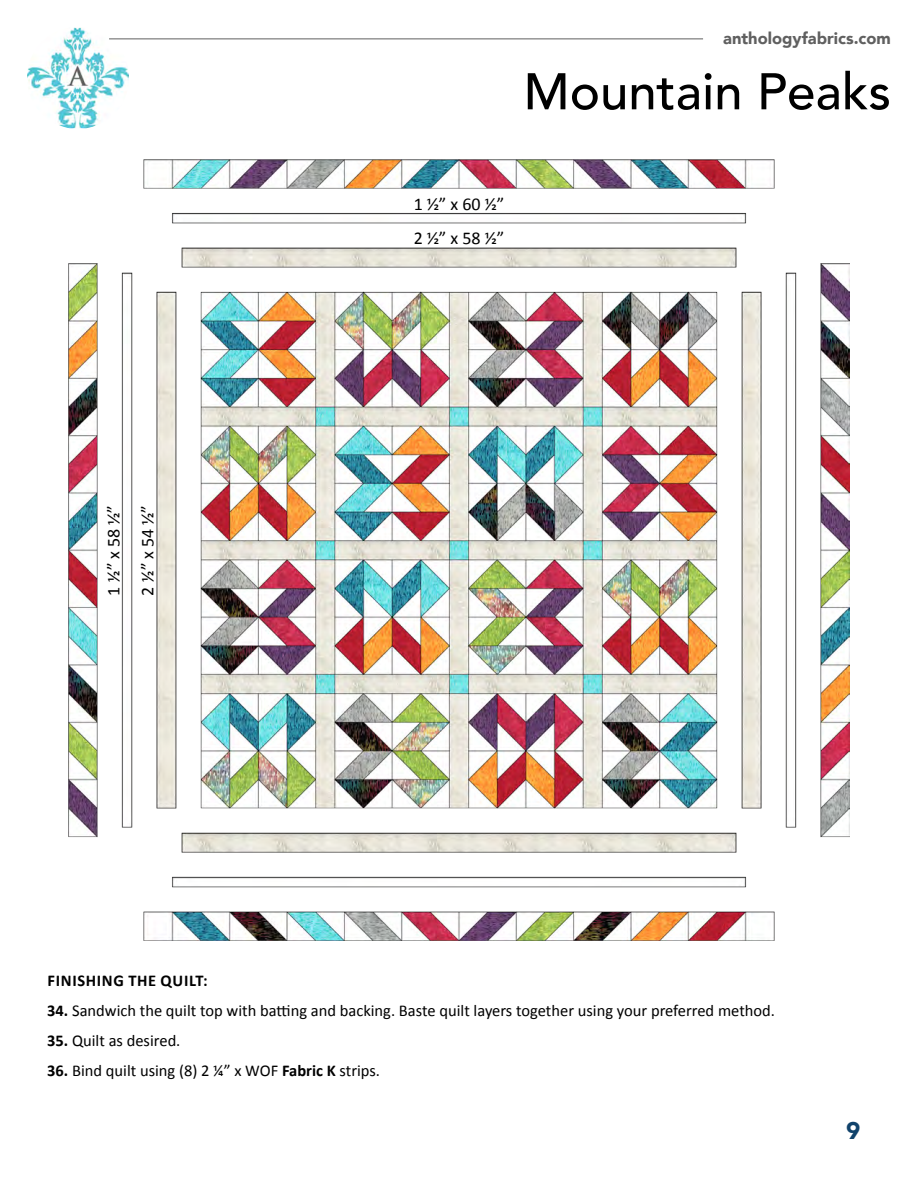
<style>
.page{position:relative;width:918px;height:1188px;background:#fff}
.page>*{position:absolute;margin:0;border:0;box-sizing:border-box;transform-origin:0 0}
.t1{font:500 51px "Avenir";color:#000}
.t2{font:900 24px "Avenir";color:#11436b}
.t3{font:18px/34.3px "Calibri";color:#000}
.t4{font:16.5px "Calibri";color:#000}
.t5{font:900 16.5px "Avenir";color:#606060}
.t6{font:700 16.5px "Calibri";letter-spacing:.04em;color:#000}
.s1{font-weight:700}
</style>
<div class="page">
<img style="left:27px;top:28px;width:102px;height:100px">
<hr style="left:109px;top:39px;width:594px;height:1px;background:#606060">
<img style="left:69px;top:160px;width:780px;height:781px">
<p class="t5" style="left:723px;top:24px;width:169px">anthologyfabrics.com</p>
<p class="t3" style="left:96px;top:596px;width:92px;rotate:-90deg">1 1/2” x 58 1/2”<br>2 1/2” x 54 1/2”</p>
<h1 class="t1" style="left:523px;top:47px;width:369px">Mountain Peaks</h1>
<p class="t3" style="left:414px;top:186px;width:92px">1 1/2” x 60 1/2”<br>2 1/2” x 58 1/2”</p>
<p class="t6" style="left:48px;top:969px;width:162px">FINISHING THE QUILT:</p>
<p class="t4" style="left:47px;top:999px;width:729px"><span class="s1">34.</span> Sandwich the quilt top with batting and backing. Baste quilt layers together using your preferred method.</p>
<p class="t4" style="left:47px;top:1029px;width:135px"><span class="s1">35.</span> Quilt as desired.</p>
<p class="t4" style="left:47px;top:1059px;width:334px"><span class="s1">36.</span> Bind quilt using (8) 2 ¼” x WOF <span class="s1">Fabric K</span> strips.</p>
<h2 class="t2" style="left:846px;top:1110px;width:16px">9</h2>
</div>
